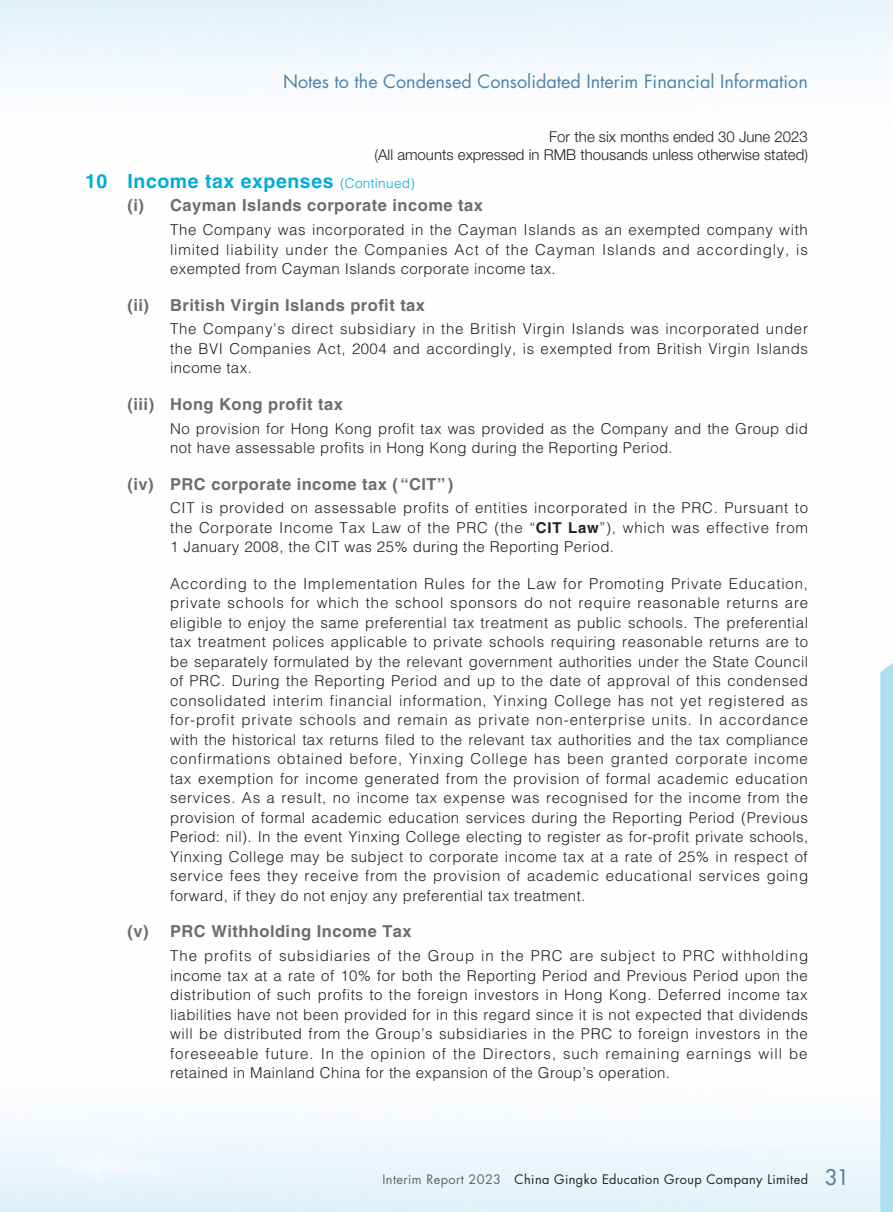
<style>
.page{position:relative;width:893px;height:1212px;background:#fff}
.page>*{position:absolute;margin:0;border:0;box-sizing:border-box;transform-origin:0 0}
._01_Heading_1{font:700 19.5px "Helvetica LT Std";letter-spacing:.03em;color:#00add8}
.t1{font:18px "Futura Std";color:#4e83a6}
._02_Heading_2{font:700 16.5px "Helvetica LT Std";letter-spacing:.03em;color:#6c6d70}
._00_Body_text{font:300 15px/19.5px "Helvetica LT Std";letter-spacing:.03em;color:#231f20;text-align:justify}
.t2{font:300 15px/18px "Helvetica Neue LT Std";color:#231f20;text-align:right}
.t3{font:12.75px "Futura Std";letter-spacing:.03em;color:#231f20}
.s1{font-weight:300;font-size:13.5px}
.s2{font-weight:700}
.s3{color:#636366}
.s4{font-weight:500;font-size:21px;color:#4e83a6}
</style>
<div class="page">
<p class="t1" style="left:283px;top:70px;width:526px">Notes to the Condensed Consolidated Interim Financial Information</p>
<p class="t2" style="left:375px;top:127px;width:435px">For the six months ended 30 June 2023<br>(All amounts expressed in RMB thousands unless otherwise stated)</p>
<p class="_01_Heading_1" style="left:85px;top:169px;width:331px">10 Income tax expenses <span class="s1">(Continued)</span></p>
<p class="_02_Heading_2" style="left:128px;top:195px;width:357px">(i) Cayman Islands corporate income tax</p>
<p class="_00_Body_text" style="left:170px;top:220px;width:639px">The Company was incorporated in the Cayman Islands as an exempted company with limited liability under the Companies Act of the Cayman Islands and accordingly, is exempted from Cayman Islands corporate income tax.</p>
<p class="_02_Heading_2" style="left:128px;top:295px;width:23px">(ii)</p>
<p class="_02_Heading_2" style="left:170px;top:295px;width:257px">British Virgin Islands profit tax</p>
<p class="_00_Body_text" style="left:170px;top:319px;width:639px">The Company’s direct subsidiary in the British Virgin Islands was incorporated under the BVI Companies Act, 2004 and accordingly, is exempted from British Virgin Islands income tax.</p>
<p class="_02_Heading_2" style="left:128px;top:394px;width:217px">(iii) Hong Kong profit tax</p>
<p class="_00_Body_text" style="left:170px;top:418px;width:639px">No provision for Hong Kong profit tax was provided as the Company and the Group did not have assessable profits in Hong Kong during the Reporting Period.</p>
<p class="_02_Heading_2" style="left:128px;top:474px;width:327px">(iv) PRC corporate income tax (“CIT”)</p>
<p class="_00_Body_text" style="left:170px;top:498px;width:639px">CIT is provided on assessable profits of entities incorporated in the PRC. Pursuant to the Corporate Income Tax Law of the PRC (the “<span class="s2">CIT Law</span>”), which was effective from 1 January 2008, the CIT was 25% during the Reporting Period.</p>
<p class="_00_Body_text" style="left:170px;top:574px;width:640px">According to the Implementation Rules for the Law for Promoting Private Education, private schools for which the school sponsors do not require reasonable returns are eligible to enjoy the same preferential tax treatment as public schools. The preferential tax treatment polices applicable to private schools requiring reasonable returns are to be separately formulated by the relevant government authorities under the State Council of PRC. During the Reporting Period and up to the date of approval of this condensed consolidated interim financial information, Yinxing College has not yet registered as for-profit private schools and remain as private non-enterprise units. In accordance with the historical tax returns filed to the relevant tax authorities and the tax compliance confirmations obtained before, Yinxing College has been granted corporate income tax exemption for income generated from the provision of formal academic education services. As a result, no income tax expense was recognised for the income from the provision of formal academic education services during the Reporting Period (Previous Period: nil). In the event Yinxing College electing to register as for-profit private schools, Yinxing College may be subject to corporate income tax at a rate of 25% in respect of service fees they receive from the provision of academic educational services going forward, if they do not enjoy any preferential tax treatment.</p>
<p class="_02_Heading_2" style="left:128px;top:921px;width:286px">(v) PRC Withholding Income Tax</p>
<p class="_00_Body_text" style="left:170px;top:946px;width:640px">The profits of subsidiaries of the Group in the PRC are subject to PRC withholding income tax at a rate of 10% for both the Reporting Period and Previous Period upon the distribution of such profits to the foreign investors in Hong Kong. Deferred income tax liabilities have not been provided for in this regard since it is not expected that dividends will be distributed from the Group’s subsidiaries in the PRC to foreign investors in the foreseeable future. In the opinion of the Directors, such remaining earnings will be retained in Mainland China for the expansion of the Group’s operation.</p>
<p class="t3" style="left:382px;top:1171px;width:468px"><span class="s3">Interim Report 2023</span> China Gingko Education Group Company Limited <span class="s4">31</span></p>
</div>
